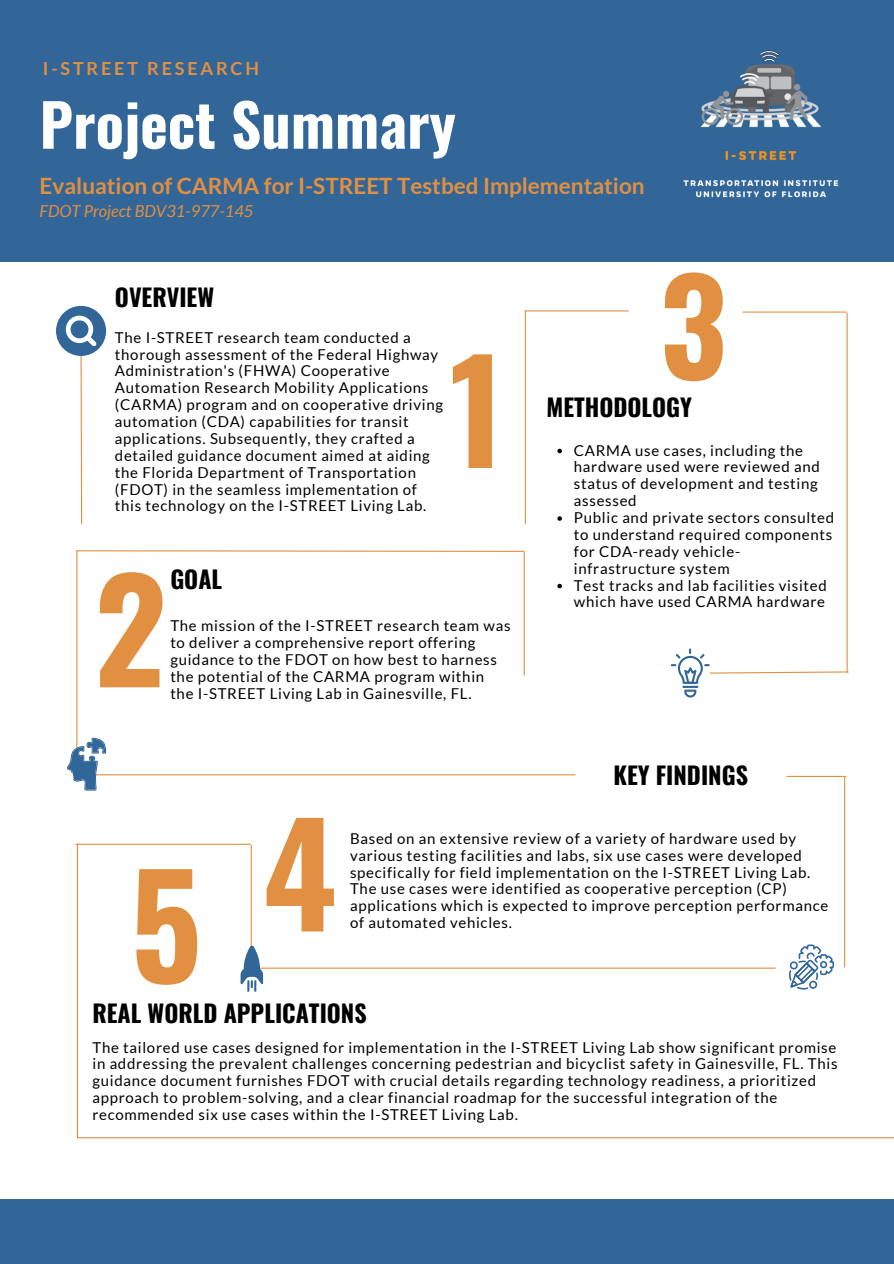
<style>
.page{position:relative;width:894px;height:1264px;background:#fff}
.page>*{position:absolute;margin:0;border:0;box-sizing:border-box;transform-origin:0 0}
.t1{font:700 140.1px "Oswald";color:#e18f41}
.t2{font:700 129.9px "Oswald";color:#e18f41}
.t3{font:700 58.65px "Oswald";color:#fff}
.t4{font:700 24px "Oswald";color:#000}
.t5{font:700 22.5px "Lato";color:#e18f41}
.t6{font:700 18px "Lato";letter-spacing:.155em;color:#e18f41}
.t7{font:italic 16.5px "Lato";color:#e18f41}
.t8{font:15px/16.8px "Lato";letter-spacing:.045em;color:#000}
</style>
<div class="page">
<div style="left:0;top:0;width:893px;height:262px;background:#326698"></div>
<svg style="left:56px;top:306px;width:50px;height:218px"></svg>
<hr style="left:524px;top:310px;width:1px;height:214px;background:#e18f41">
<hr style="left:524px;top:310px;width:104px;height:1px;background:#e18f41">
<hr style="left:742px;top:311px;width:104px;height:1px;background:#e18f41">
<hr style="left:846px;top:312px;width:1px;height:361px;background:#e18f41">
<hr style="left:523px;top:551px;width:1px;height:124px;background:#e18f41">
<svg style="left:77px;top:550px;width:447px;height:2px"></svg>
<svg style="left:670px;top:648px;width:179px;height:49px"></svg>
<hr style="left:76px;top:550px;width:1px;height:226px;background:#e18f41">
<hr style="left:77px;top:774px;width:498px;height:1px;background:#e18f41">
<svg style="left:67px;top:737px;width:39px;height:53px"></svg>
<hr style="left:786px;top:775px;width:60px;height:2px;background:#e18f41">
<hr style="left:843px;top:777px;width:2px;height:190px;background:#e18f41">
<hr style="left:252px;top:967px;width:523px;height:1px;background:#e18f41">
<hr style="left:250px;top:844px;width:2px;height:123px;background:#e18f41">
<hr style="left:75px;top:843px;width:175px;height:1px;background:#e18f41">
<hr style="left:77px;top:843px;width:1px;height:295px;background:#e18f41">
<hr style="left:77px;top:1137px;width:816px;height:1px;background:#e18f41">
<div style="left:0;top:1198px;width:893px;height:65px;background:#326698"></div>
<svg style="left:789px;top:944px;width:44px;height:45px"></svg>
<svg style="left:240px;top:945px;width:23px;height:46px"></svg>
<img style="left:683px;top:50px;width:156px;height:148px">
<svg style="left:557px;top:449px;width:4px;height:4px"></svg>
<svg style="left:557px;top:516px;width:4px;height:5px"></svg>
<svg style="left:557px;top:584px;width:4px;height:4px"></svg>
<p class="t6" style="left:43px;top:58px;width:218px">I-STREET RESEARCH</p>
<p class="t3" style="left:40px;top:79px;width:417px">Project Summary</p>
<p class="t5" style="left:40px;top:171px;width:606px">Evaluation of CARMA for I-STREET Testbed Implementation</p>
<p class="t7" style="left:40px;top:201px;width:215px">FDOT Project BDV31-977-145</p>
<p class="t4" style="left:115px;top:279px;width:101px">OVERVIEW</p>
<p class="t8" style="left:115px;top:328px;width:329px">The I-STREET research team conducted a thorough assessment of the Federal Highway Administration's (FHWA) Cooperative Automation Research Mobility Applications (CARMA) program and on cooperative driving automation (CDA) capabilities for transit applications. Subsequently, they crafted a detailed guidance document aimed at aiding the Florida Department of Transportation (FDOT) in the seamless implementation of this technology on the I-STREET Living Lab.</p>
<p class="t1" style="left:449px;top:301px;width:56px">1</p>
<p class="t1" style="left:94px;top:520px;width:74px">2</p>
<p class="t4" style="left:170px;top:560px;width:53px">GOAL</p>
<p class="t8" style="left:170px;top:617px;width:341px">The mission of the I-STREET research team was to deliver a comprehensive report offering guidance to the FDOT on how best to harness the potential of the CARMA program within the I-STREET Living Lab in Gainesville, FL.</p>
<p class="t2" style="left:659px;top:224px;width:68px">3</p>
<p class="t4" style="left:546px;top:388px;width:147px">METHODOLOGY</p>
<p class="t8" style="left:573px;top:441px;width:247px">CARMA use cases, including the hardware used were reviewed and status of development and testing assessed</p>
<p class="t8" style="left:573px;top:509px;width:262px">Public and private sectors consulted to understand required components for CDA-ready vehicle&shy;infrastructure system</p>
<p class="t8" style="left:573px;top:576px;width:254px">Test tracks and lab facilities visited which have used CARMA hardware</p>
<p class="t4" style="left:613px;top:756px;width:136px">KEY FINDINGS</p>
<p class="t1" style="left:130px;top:815px;width:73px">5</p>
<p class="t1" style="left:263px;top:764px;width:75px">4</p>
<p class="t8" style="left:350px;top:829px;width:479px">Based on an extensive review of a variety of hardware used by various testing facilities and labs, six use cases were developed specifically for field implementation on the I-STREET Living Lab.<br>The use cases were identified as cooperative perception (CP) applications which is expected to improve perception performance of automated vehicles.</p>
<p class="t4" style="left:92px;top:994px;width:276px">REAL WORLD APPLICATIONS</p>
<p class="t8" style="left:92px;top:1038px;width:746px">The tailored use cases designed for implementation in the I-STREET Living Lab show significant promise in addressing the prevalent challenges concerning pedestrian and bicyclist safety in Gainesville, FL. This guidance document furnishes FDOT with crucial details regarding technology readiness, a prioritized approach to problem-solving, and a clear financial roadmap for the successful integration of the recommended six use cases within the I-STREET Living Lab.</p>
</div>
